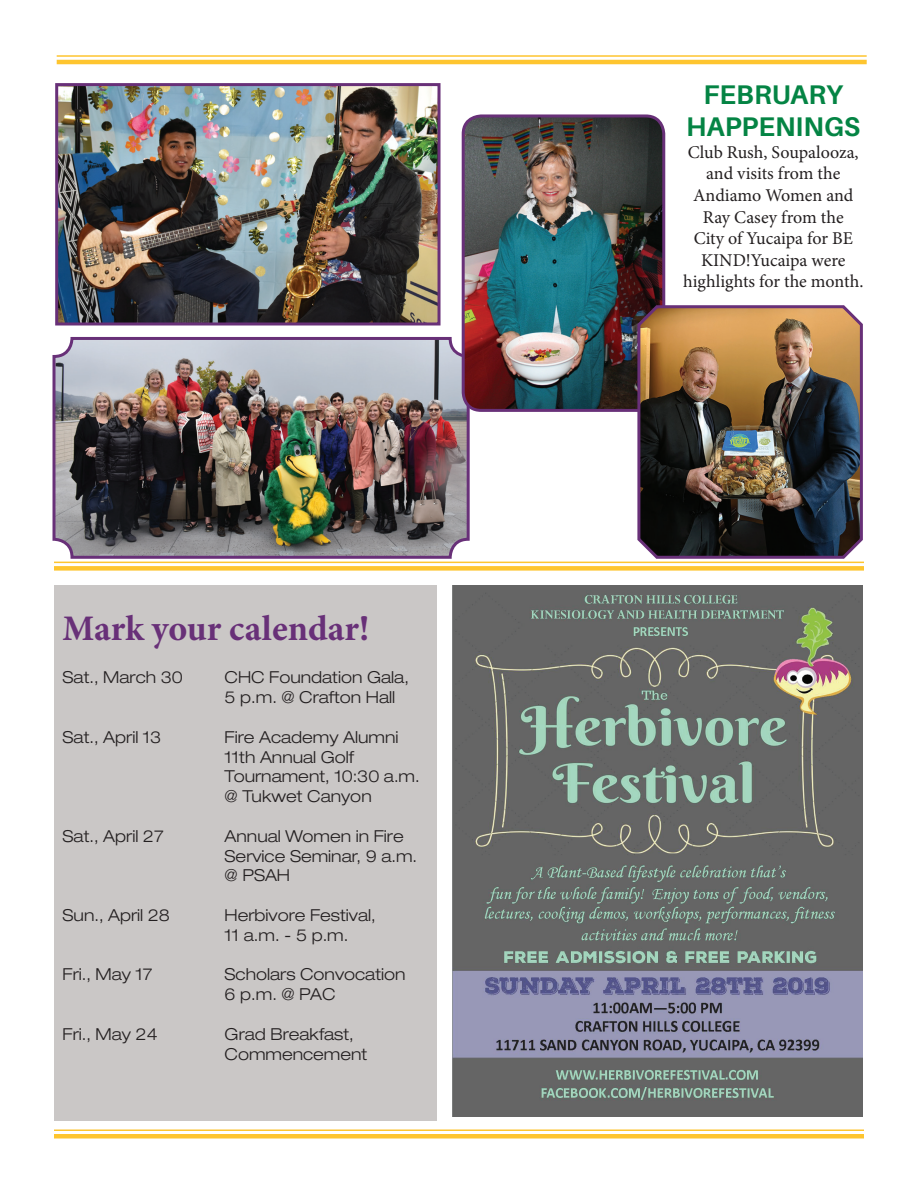
<style>
.page{position:relative;width:918px;height:1188px;background:#fff}
.page>*{position:absolute;margin:0;border:0;box-sizing:border-box;transform-origin:0 0}
.t1{font:700 36px "Minion Pro";color:#683078}
.t2{font:700 27px/32.4px "Aileron";color:#048444;text-align:center}
.t3{font:18px/21.6px "Minion Pro";letter-spacing:-.005em;color:#231f20;text-align:center}
.t4{font:300 expanded 16.5px/19.8px "Helvetica Neue";color:#231f20}
</style>
<div class="page">
<hr style="left:54px;top:1129px;width:810px;height:2px;background:#fec52f">
<hr style="left:54px;top:1134px;width:810px;height:4px;background:#fec52f">
<hr style="left:57px;top:55px;width:810px;height:2px;background:#fec52f">
<hr style="left:57px;top:60px;width:810px;height:4px;background:#fec52f">
<div style="left:54px;top:585px;width:382px;height:536px;background:#cac7c6"></div>
<hr style="left:54px;top:562px;width:810px;height:1px;background:#fec52f">
<div style="left:54px;top:566px;width:810px;height:5px;background:#fec52f"></div>
<img style="left:59px;top:87px;width:378px;height:235px">
<div style="left:55px;top:83px;width:386px;height:243px;border:3px solid #683078"></div>
<img style="left:453px;top:585px;width:410px;height:531px">
<img style="left:56px;top:338px;width:410px;height:217px">
<div style="left:52px;top:337px;width:418px;height:222px;border:3px solid #683078;border-radius:18px"></div>
<img style="left:463px;top:118px;width:198px;height:292px">
<div style="left:462px;top:114px;width:203px;height:298px;border:3px solid #683078;border-radius:18px"></div>
<img style="left:636px;top:302px;width:227px;height:257px">
<h1 class="t1" style="left:63px;top:603px;width:308px">Mark your calendar!</h1>
<p class="t4" style="left:63px;top:668px;width:122px">Sat., March 30</p>
<p class="t4" style="left:225px;top:668px;width:186px">CHC Foundation Gala,<br>5 p.m. @ Crafton Hall</p>
<p class="t4" style="left:63px;top:727px;width:100px">Sat., April 13</p>
<p class="t4" style="left:225px;top:727px;width:197px">Fire Academy Alumni<br>11th Annual Golf<br>Tournament, 10:30 a.m. @ Tukwet Canyon</p>
<p class="t4" style="left:63px;top:826px;width:103px">Sat., April 27</p>
<p class="t4" style="left:225px;top:826px;width:194px">Annual Women in Fire<br>Service Seminar, 9 a.m. @ PSAH</p>
<p class="t4" style="left:63px;top:905px;width:109px">Sun., April 28</p>
<p class="t4" style="left:225px;top:905px;width:153px">Herbivore Festival,<br>11 a.m. - 5 p.m.</p>
<p class="t4" style="left:63px;top:965px;width:92px">Fri., May 17</p>
<p class="t4" style="left:225px;top:965px;width:182px">Scholars Convocation<br>6 p.m. @ PAC</p>
<p class="t4" style="left:63px;top:1024px;width:97px">Fri., May 24</p>
<p class="t4" style="left:225px;top:1024px;width:144px">Grad Breakfast,<br>Commencement</p>
<h2 class="t2" style="left:686px;top:78px;width:176px">FEBRUARY<br>HAPPENINGS</h2>
<p class="t3" style="left:683px;top:141px;width:182px">Club Rush, Soupalooza, and visits from the<br>Andiamo Women and<br>Ray Casey from the<br>City of Yucaipa for BE<br>KIND!Yucaipa were highlights for the month.</p>
</div>
